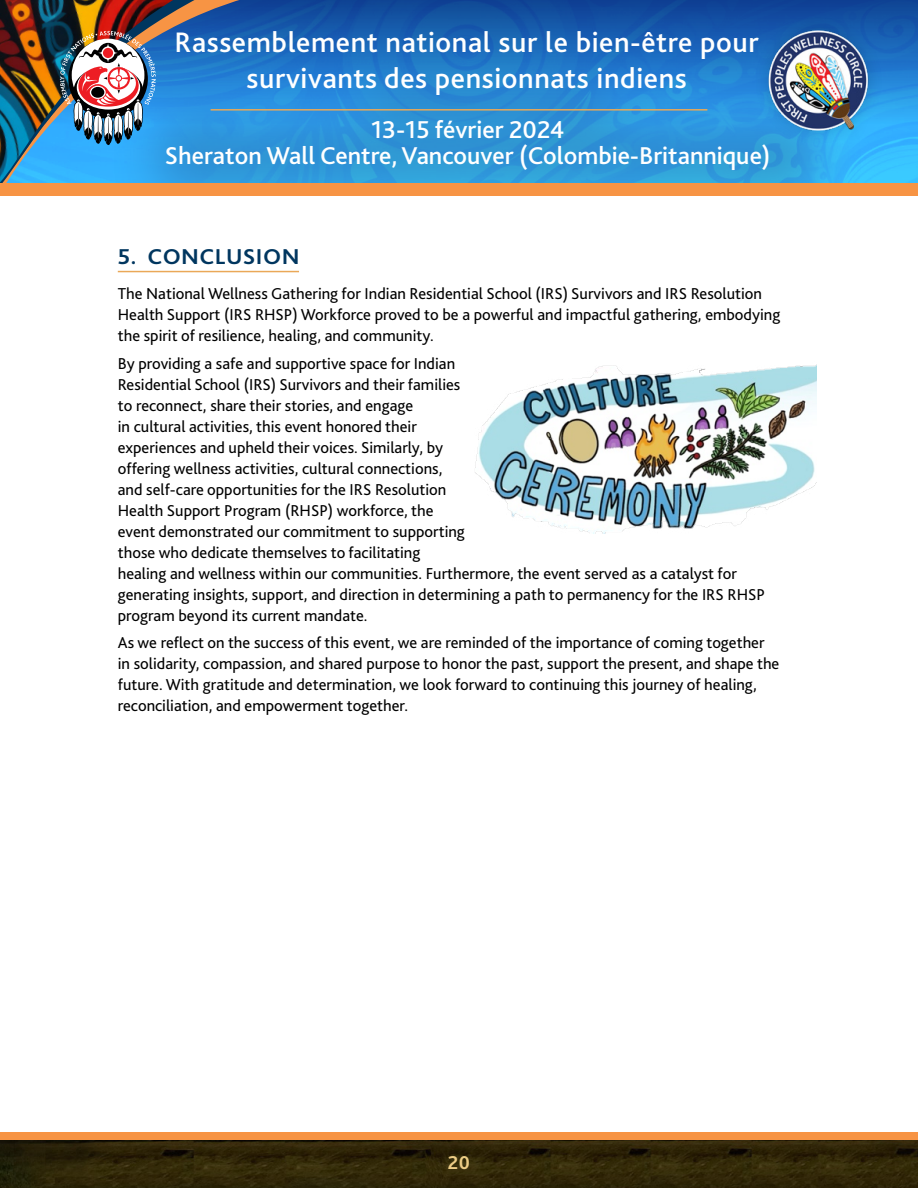
<style>
.page{position:relative;width:918px;height:1188px;background:#fff}
.page>*{position:absolute;margin:0;border:0;box-sizing:border-box;transform-origin:0 0}
.t1{font:500 29.55px/35.4px "Bliss 2";letter-spacing:.02em;color:#fff;text-align:center}
.t2{font:500 25.5px/25.5px "Bliss 2";color:#fff;text-align:center}
.t3{font:700 22.5px "Bliss 2";letter-spacing:.02em;color:#00365f;scale:1.05 1}
.t4{font:700 19.5px "Bliss 2";color:#edcc86}
.t5{font:16.5px/21px "Bliss 2";color:#000}
</style>
<div class="page">
<svg style="left:445px;top:0;width:473px;height:183px;background:#1a65b5"></svg>
<div style="left:109px;top:42px;width:757px;height:205px;background:#26659f;opacity:.46"></div>
<hr style="left:211px;top:109px;width:496px;height:2px;background:#eaa858">
<svg style="left:0;top:0;width:445px;height:183px;background:#3279b2"></svg>
<img style="left:0;top:1140px;width:918px;height:48px">
<img style="left:60px;top:31px;width:96px;height:114px">
<div style="left:753px;top:15px;width:131px;height:131px;background:#003b4e;opacity:.23"></div>
<img style="left:766px;top:28px;width:106px;height:106px">
<div style="left:0;top:184px;width:918px;height:939px;background:#fff"></div>
<div style="left:0;top:1132px;width:918px;height:8px;background:#f79444"></div>
<div style="left:0;top:183px;width:918px;height:12px;background:#f79444"></div>
<hr style="left:118px;top:271px;width:181px;height:1px;background:#eaa858">
<img style="left:475px;top:365px;width:341px;height:168px">
<h1 class="t1" style="left:175px;top:24px;width:586px">Rassemblement national sur le bien-être pour survivants des pensionnats indiens</h1>
<h2 class="t2" style="left:165px;top:117px;width:607px">13-15 février 2024<br>Sheraton Wall Centre, Vancouver (Colombie-Britannique)</h2>
<h3 class="t3" style="left:118px;top:243px;width:175px">5. CONCLUSION</h3>
<p class="t5" style="left:118px;top:282px;width:664px">The National Wellness Gathering for Indian Residential School (IRS) Survivors and IRS Resolution<br>Health Support (IRS RHSP) Workforce proved to be a powerful and impactful gathering, embodying the spirit of resilience, healing, and community.</p>
<p class="t5" style="left:118px;top:352px;width:649px">By providing a safe and supportive space for Indian<br>Residential School (IRS) Survivors and their families<br>to reconnect, share their stories, and engage<br>in cultural activities, this event honored their<br>experiences and upheld their voices. Similarly, by<br>offering wellness activities, cultural connections,<br>and self-care opportunities for the IRS Resolution<br>Health Support Program (RHSP) workforce, the<br>event demonstrated our commitment to supporting<br>those who dedicate themselves to facilitating<br>healing and wellness within our communities. Furthermore, the event served as a catalyst for generating insights, support, and direction in determining a path to permanency for the IRS RHSP program beyond its current mandate.</p>
<p class="t5" style="left:118px;top:632px;width:663px">As we reflect on the success of this event, we are reminded of the importance of coming together in solidarity, compassion, and shared purpose to honor the past, support the present, and shape the future. With gratitude and determination, we look forward to continuing this journey of healing, reconciliation, and empowerment together.</p>
<p class="t4" style="left:448px;top:1150px;width:24px">20</p>
</div>
